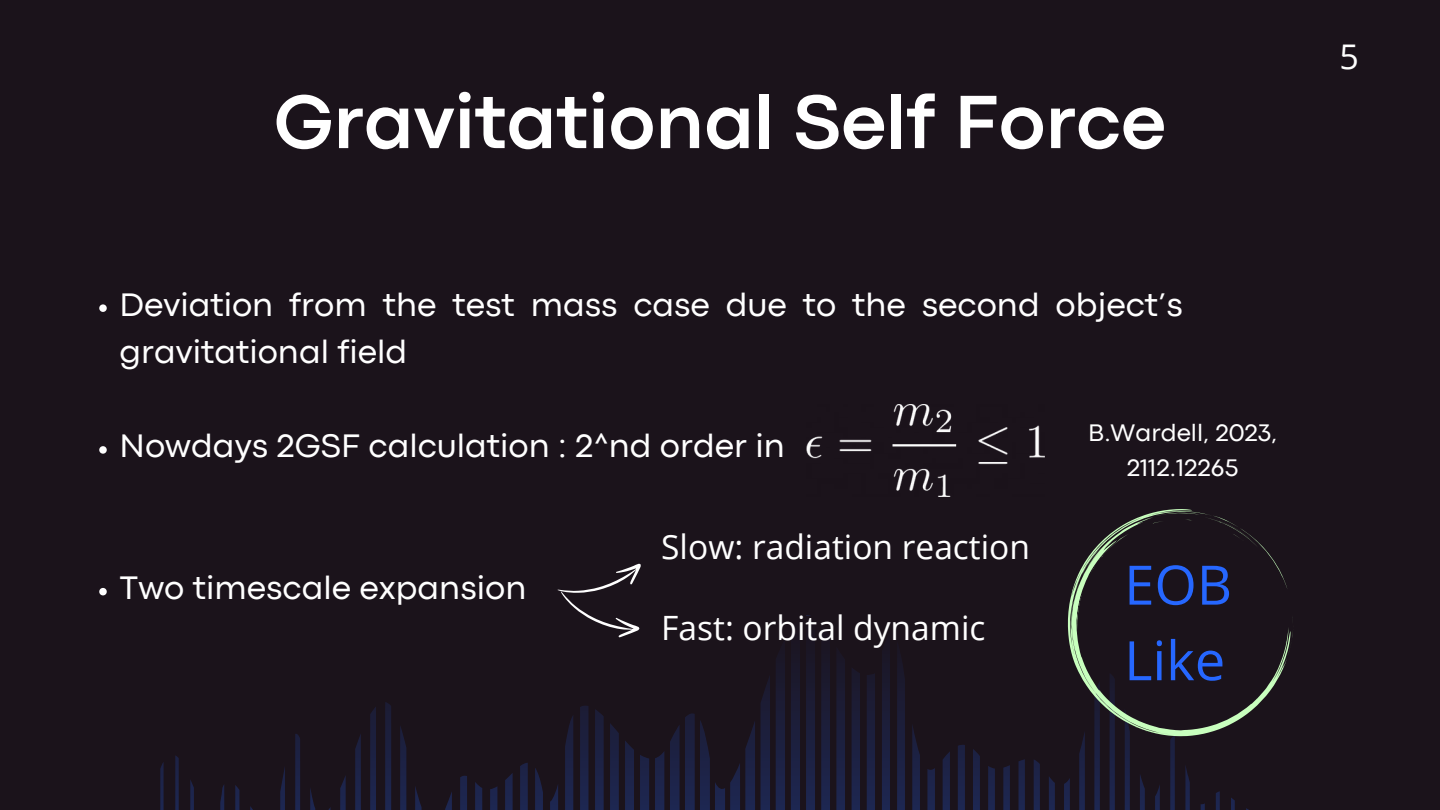
<style>
.page{position:relative;width:1440px;height:810px;background:#1b131b}
.page>*{position:absolute;margin:0;border:0;box-sizing:border-box;transform-origin:0 0}
.t1{font:700 78.7px "Codec Pro";color:#fff}
.t2{font:54.4px/75.6px "Open Sans";color:#2667ff}
.t3{font:34px/47.2px "Codec Pro";color:#fff}
.t4{font:34px "Open Sans";color:#fff}
.t5{font:33.5px "Open Sans";color:#fff}
.t6{font:25px/34.5px "Codec Pro";color:#fff;text-align:center}
</style>
<div class="page">
<svg style="left:99px;top:304px;width:8px;height:8px"></svg>
<svg style="left:99px;top:446px;width:8px;height:8px"></svg>
<svg style="left:99px;top:588px;width:8px;height:7px"></svg>
<svg style="left:160px;top:615px;width:1089px;height:195px"></svg>
<svg style="left:557px;top:563px;width:88px;height:85px"></svg>
<svg style="left:1068px;top:509px;width:225px;height:227px"></svg>
<img style="left:807px;top:404px;width:237px;height:92px">
<p class="t1" style="left:274px;top:94px;width:893px">Gravitational Self Force</p>
<p class="t3" style="left:120px;top:283px;width:1065px">Deviation from the test mass case due to the second object’s gravitational field</p>
<h1 class="t3" style="left:120px;top:425px;width:667px">Nowdays 2GSF calculation : 2^nd order in</h1>
<p class="t3" style="left:120px;top:567px;width:408px">Two timescale expansion</p>
<p class="t5" style="left:661px;top:523px;width:370px">Slow: radiation reaction</p>
<p class="t5" style="left:661px;top:604px;width:326px">Fast: orbital dynamic</p>
<h3 class="t6" style="left:1088px;top:418px;width:190px">B.Wardell, 2023,<br>2112.12265</h3>
<p class="t2" style="left:1124px;top:546px;width:109px">EOB<br>Like</p>
<p class="t4" style="left:1340px;top:32px;width:21px">5</p>
</div>
